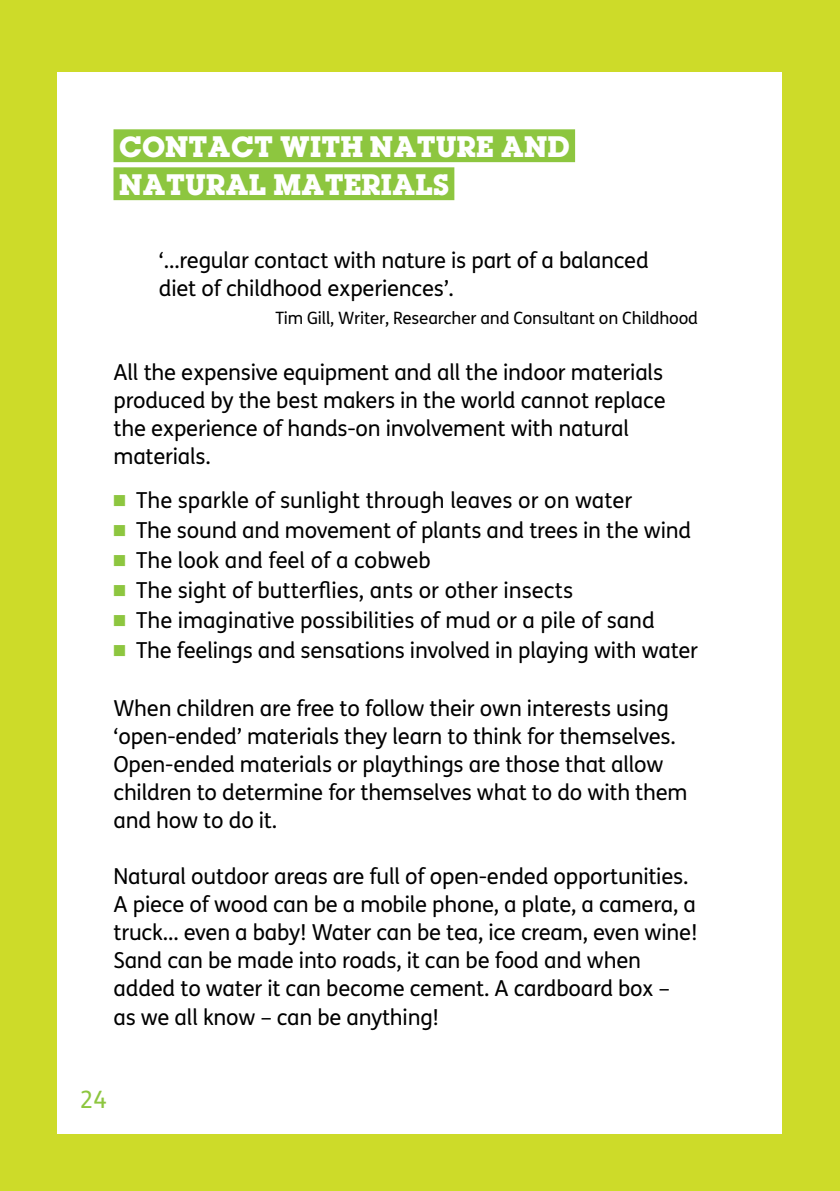
<style>
.page{position:relative;width:840px;height:1191px;background:#fff}
.page>*{position:absolute;margin:0;border:0;box-sizing:border-box;transform-origin:0 0}
.t1{font:700 26px "Lubalin";color:#fff}
.t2{font:24px "FS Me";color:#8dc63f}
.t3{font:22px/28px "FS Me";letter-spacing:-.01em;color:#000}
.t4{font:17px "FS Me";letter-spacing:-.01em;color:#000}
.s1{color:#8dc63f}
</style>
<div class="page">
<div style="left:0;top:0;width:839px;height:1191px;background:#cddb29"></div>
<div style="left:58px;top:72px;width:723px;height:1061px;background:#fff"></div>
<div style="left:113px;top:129px;width:461px;height:33px;background:#8dc63f"></div>
<div style="left:113px;top:167px;width:341px;height:33px;background:#8dc63f"></div>
<p class="t1" style="left:119px;top:128px;width:272px">CONTACT WITH NATURE</p>
<p class="t1" style="left:500px;top:128px;width:69px">AND</p>
<p class="t1" style="left:119px;top:166px;width:22px">NATURAL</p>
<p class="t1" style="left:273px;top:166px;width:48px">MATERIALS</p>
<p class="t3" style="left:159px;top:246px;width:491px">‘…regular contact with nature is part of a balanced diet of childhood experiences’.</p>
<p class="t4" style="left:275px;top:306px;width:424px">Tim Gill, Writer, Researcher and Consultant on Childhood</p>
<p class="t3" style="left:113px;top:358px;width:553px">All the expensive equipment and all the indoor materials produced by the best makers in the world cannot replace the experience of hands-on involvement with natural materials.</p>
<p class="t3" style="left:113px;top:486px;width:520px"><span class="s1">■</span> The sparkle of sunlight through leaves or on water</p>
<p class="t3" style="left:113px;top:516px;width:579px"><span class="s1">■</span> The sound and movement of plants and trees in the wind</p>
<p class="t3" style="left:113px;top:546px;width:318px"><span class="s1">■</span> The look and feel of a cobweb</p>
<p class="t3" style="left:113px;top:576px;width:461px"><span class="s1">■</span> The sight of butterflies, ants or other insects</p>
<p class="t3" style="left:113px;top:606px;width:542px"><span class="s1">■</span> The imaginative possibilities of mud or a pile of sand</p>
<p class="t3" style="left:113px;top:636px;width:585px"><span class="s1">■</span> The feelings and sensations involved in playing with water</p>
<p class="t3" style="left:113px;top:694px;width:575px">When children are free to follow their own interests using ‘open-ended’ materials they learn to think for themselves.<br>Open-ended materials or playthings are those that allow children to determine for themselves what to do with them and how to do it.</p>
<p class="t3" style="left:113px;top:862px;width:585px">Natural outdoor areas are full of open-ended opportunities.<br>A piece of wood can be a mobile phone, a plate, a camera, a truck… even a baby! Water can be tea, ice cream, even wine!<br>Sand can be made into roads, it can be food and when added to water it can become cement. A cardboard box –<br>as we all know – can be anything!</p>
<p class="t2" style="left:80px;top:1083px;width:29px">24</p>
</div>
